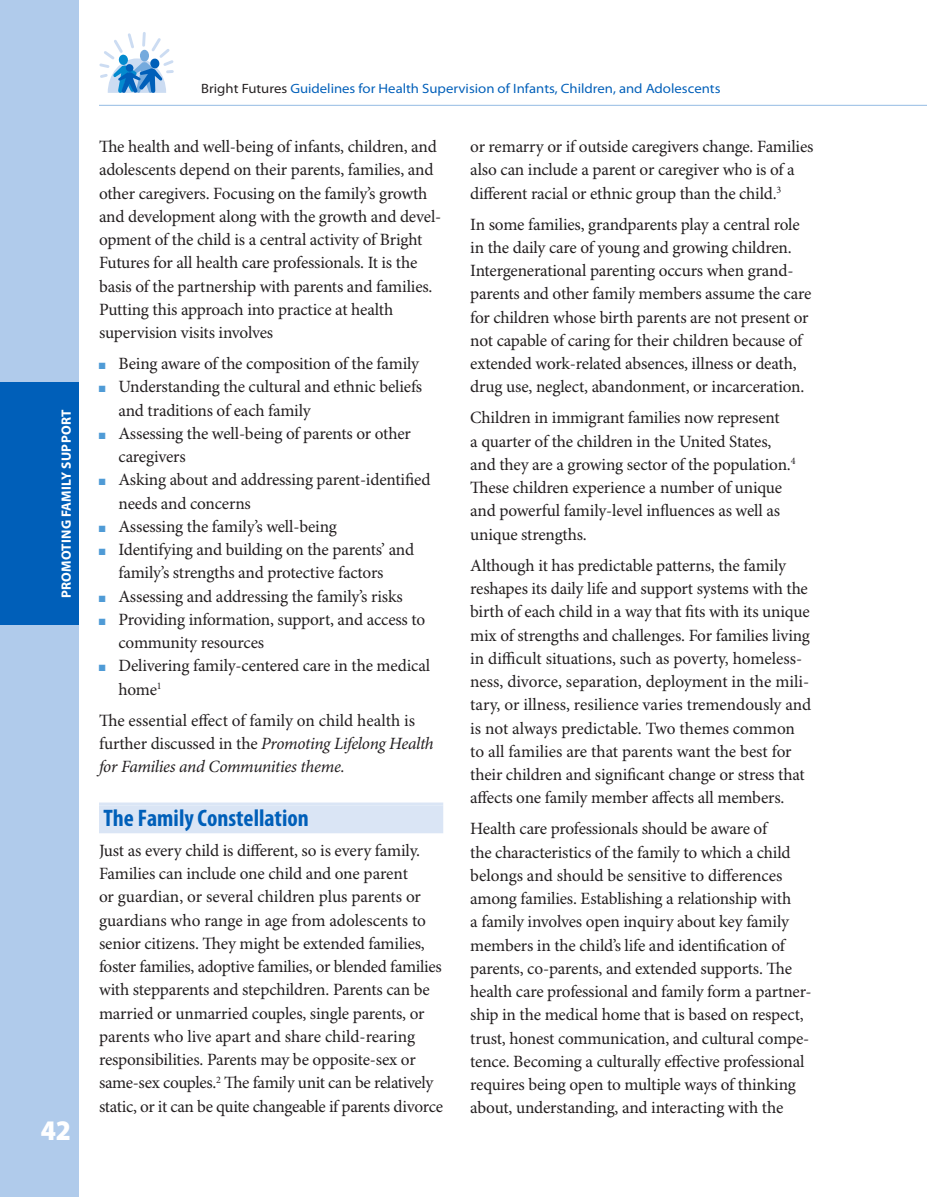
<style>
.page{position:relative;width:927px;height:1197px;background:#fff}
.page>*{position:absolute;margin:0;border:0;box-sizing:border-box;transform-origin:0 0}
.t1{font:900 semi-condensed 28.5px "Myriad Pro";color:#fff}
.t2{font:700 condensed 24px "Myriad Pro";color:#005fb9}
.t3{font:17.25px/23.2px "Minion Pro";letter-spacing:-.01em;color:#231f20}
.t4{font:semi-expanded 13.5px "Myriad Pro";color:#005fb9}
.t5{font:700 13.5px "Myriad Pro";letter-spacing:.02em;color:#fff}
.s1{color:#231f20}
.s2{color:#4f9bd6}
.s3{font-style:italic}
</style>
<div class="page">
<div style="left:0;top:0;width:79px;height:1197px;background:#b0cbeb"></div>
<hr style="left:99px;top:105px;width:828px;height:1px;background:#94bbe4">
<svg style="left:99px;top:32px;width:75px;height:61px"></svg>
<div style="left:0;top:382px;width:79px;height:244px;background:#005fb9"></div>
<hr style="left:99px;top:803px;width:344px;height:3px;background:#dae5f5">
<div style="left:99px;top:806px;width:344px;height:27px;background:#dae5f5"></div>
<p class="t5" style="left:59px;top:598px;width:189px;rotate:-90deg">Promoting FAMILY SUPPORT</p>
<h1 class="t1" style="left:41px;top:1115px;width:32px">42</h1>
<p class="t4" style="left:201px;top:81px;width:521px"><span class="s1">Bright Futures</span> Guidelines for Health Supervision of Infants, Children, and Adolescents</p>
<p class="t3" style="left:99px;top:136px;width:344px">The health and well-being of infants, children, and adolescents depend on their parents, families, and other caregivers. Focusing on the family’s growth and development along with the growth and devel&shy;opment of the child is a central activity of Bright Futures for all health care professionals. It is the basis of the partnership with parents and families.<br>Putting this approach into practice at health supervision visits involves</p>
<p class="t3" style="left:99px;top:353px;width:322px"><span class="s2">■</span> Being aware of the composition of the family</p>
<p class="t3" style="left:118px;top:376px;width:305px;text-indent:-20px"><span class="s2">■</span> Understanding the cultural and ethnic beliefs and traditions of each family</p>
<p class="t3" style="left:118px;top:422px;width:294px;text-indent:-20px"><span class="s2">■</span> Assessing the well-being of parents or other caregivers</p>
<p class="t3" style="left:118px;top:469px;width:313px;text-indent:-20px"><span class="s2">■</span> Asking about and addressing parent-identified needs and concerns</p>
<p class="t3" style="left:99px;top:515px;width:239px"><span class="s2">■</span> Assessing the family’s well-being</p>
<p class="t3" style="left:118px;top:539px;width:297px;text-indent:-20px"><span class="s2">■</span> Identifying and building on the parents’ and family’s strengths and protective factors</p>
<p class="t3" style="left:99px;top:585px;width:305px"><span class="s2">■</span> Assessing and addressing the family’s risks</p>
<p class="t3" style="left:118px;top:608px;width:308px;text-indent:-20px"><span class="s2">■</span> Providing information, support, and access to community resources</p>
<p class="t3" style="left:118px;top:655px;width:313px;text-indent:-20px"><span class="s2">■</span> Delivering family-centered care in the medical home<sup>1</sup></p>
<p class="t3" style="left:99px;top:709px;width:336px">The essential effect of family on child health is further discussed in the <span class="s3">Promoting Lifelong Health for Families and Communities theme.</span></p>
<h2 class="t2" style="left:104px;top:805px;width:207px">The Family Constellation</h2>
<p class="t3" style="left:99px;top:839px;width:346px">Just as every child is different, so is every family.<br>Families can include one child and one parent<br>or guardian, or several children plus parents or guardians who range in age from adolescents to senior citizens. They might be extended families, foster families, adoptive families, or blended families with stepparents and stepchildren. Parents can be married or unmarried couples, single parents, or parents who live apart and share child-rearing responsibilities. Parents may be opposite-sex or same-sex couples.<sup>2</sup> The family unit can be relatively static, or it can be quite changeable if parents divorce</p>
<p class="t3" style="left:470px;top:136px;width:345px">or remarry or if outside caregivers change. Families also can include a parent or caregiver who is of a different racial or ethnic group than the child.<sup>3</sup></p>
<p class="t3" style="left:470px;top:213px;width:343px">In some families, grandparents play a central role in the daily care of young and growing children.<br>Intergenerational parenting occurs when grand&shy;parents and other family members assume the care for children whose birth parents are not present or not capable of caring for their children because of extended work-related absences, illness or death, drug use, neglect, abandonment, or incarceration.</p>
<p class="t3" style="left:470px;top:407px;width:327px">Children in immigrant families now represent<br>a quarter of the children in the United States, and they are a growing sector of the population.<sup>4<br></sup>These children experience a number of unique and powerful family-level influences as well as unique strengths.</p>
<p class="t3" style="left:470px;top:554px;width:343px">Although it has predictable patterns, the family reshapes its daily life and support systems with the birth of each child in a way that fits with its unique mix of strengths and challenges. For families living in difficult situations, such as poverty, homeless&shy;ness, divorce, separation, deployment in the mili&shy;tary, or illness, resilience varies tremendously and is not always predictable. Two themes common to all families are that parents want the best for their children and significant change or stress that affects one family member affects all members.</p>
<p class="t3" style="left:470px;top:818px;width:343px">Health care professionals should be aware of<br>the characteristics of the family to which a child belongs and should be sensitive to differences among families. Establishing a relationship with<br>a family involves open inquiry about key family members in the child’s life and identification of parents, co-parents, and extended supports. The health care professional and family form a partner&shy;ship in the medical home that is based on respect, trust, honest communication, and cultural compe&shy;tence. Becoming a culturally effective professional requires being open to multiple ways of thinking about, understanding, and interacting with the</p>
</div>
